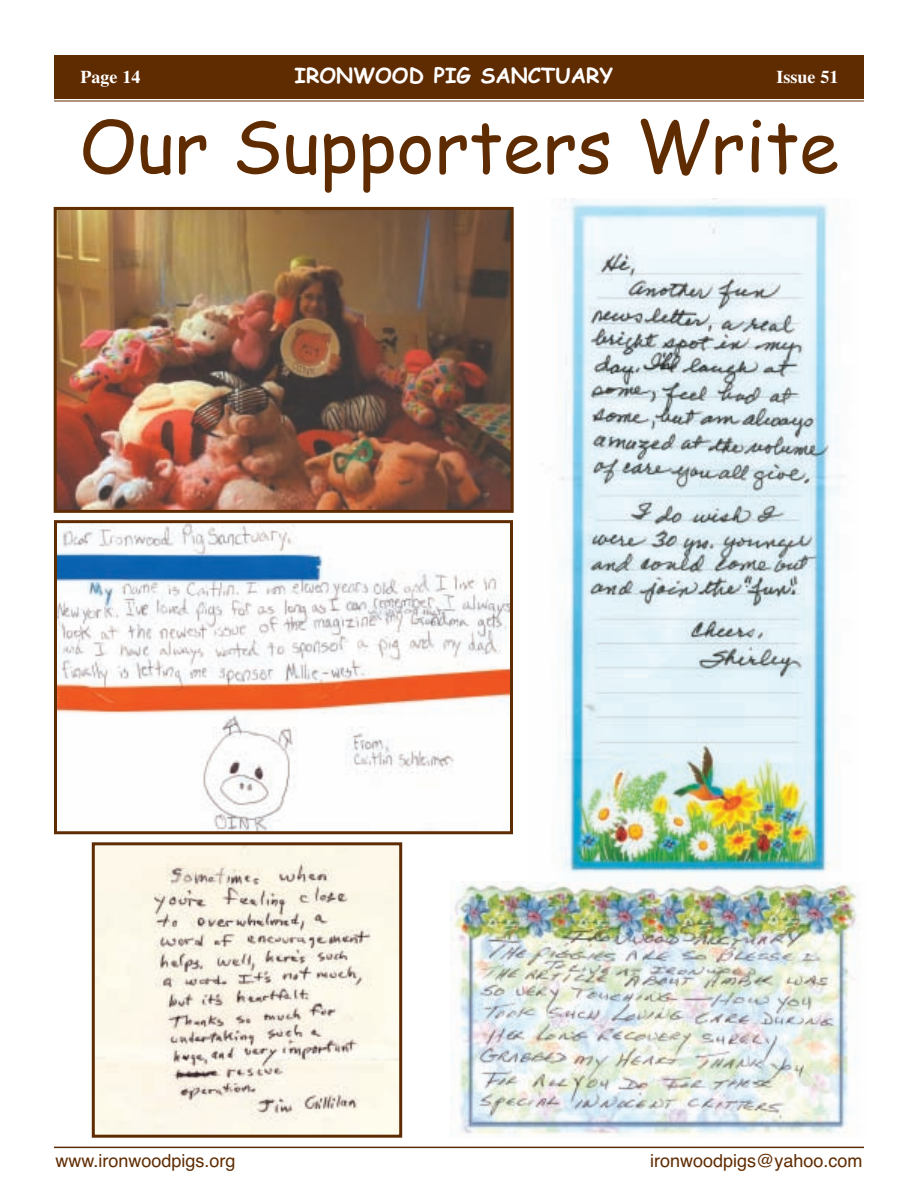
<style>
.page{position:relative;width:918px;height:1188px;background:#fff}
.page>*{position:absolute;margin:0;border:0;box-sizing:border-box;transform-origin:0 0}
.t1{font:72px "Comic Sans MS";color:#5f2b00}
.t2{font:700 21px "Comic Sans MS";color:#fff}
.t3{font:18px "Helvetica";color:#5f2b00}
.t4{font:700 18px "Times";color:#fff}
</style>
<div class="page">
<div style="left:54px;top:56px;width:810px;height:43px;background:#5f2b00"></div>
<hr style="left:54px;top:101px;width:810px;height:1px;background:#5f2b00">
<hr style="left:54px;top:1147px;width:810px;height:1px;background:#5f2b00">
<img style="left:58px;top:211px;width:452px;height:298px">
<div style="left:54px;top:207px;width:460px;height:306px;border:3px solid #5f2b00"></div>
<img style="left:451px;top:882px;width:409px;height:253px">
<img style="left:58px;top:524px;width:451px;height:306px">
<div style="left:54px;top:520px;width:459px;height:314px;border:3px solid #5f2b00"></div>
<img style="left:541px;top:199px;width:302px;height:674px">
<img style="left:96px;top:846px;width:302px;height:288px">
<div style="left:92px;top:842px;width:310px;height:296px;border:3px solid #5f2b00"></div>
<p class="t4" style="left:80px;top:66px;width:61px">Page 14</p>
<p class="t2" style="left:295px;top:63px;width:320px">IRONWOOD PIG SANCTUARY</p>
<p class="t4" style="left:777px;top:66px;width:63px">Issue 51</p>
<h1 class="t1" style="left:79px;top:105px;width:761px">Our Supporters Write</h1>
<p class="t3" style="left:56px;top:1150px;width:182px">www.ironwoodpigs.org</p>
<p class="t3" style="left:650px;top:1150px;width:214px">ironwoodpigs@yahoo.com</p>
</div>
